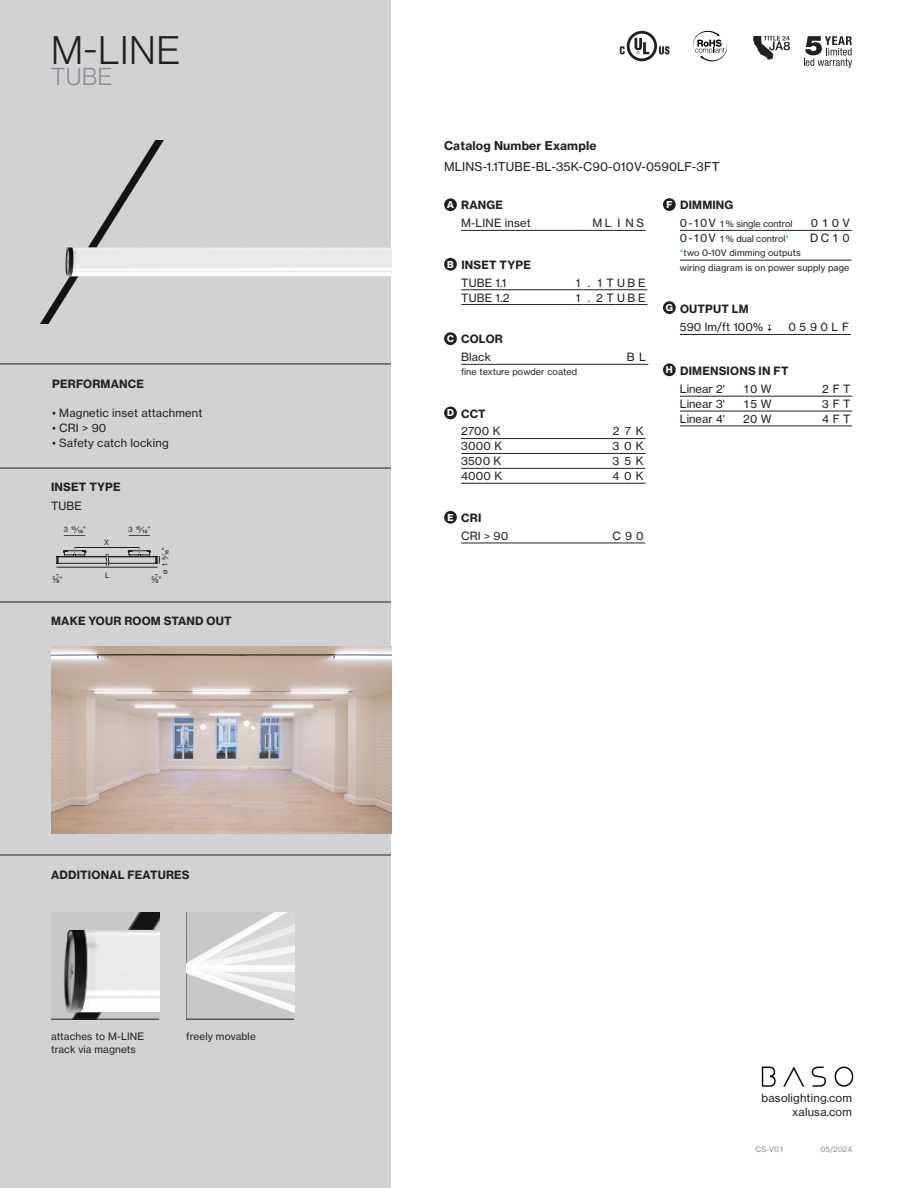
<style>
.page{position:relative;width:918px;height:1188px;background:#fff}
.page>*{position:absolute;margin:0;border:0;box-sizing:border-box;transform-origin:0 0}
.Vela_d_ind{font:39px "N Haas Grotesk DS Pro 45 Lt";color:#231f20}
.Vela_d_ind-2{font:24px "N Haas Grotesk DS Pro 45 Lt";color:#8a8c8f}
.text{font:12px "N Haas Grotesk TX Pro 55 Rg";letter-spacing:.015em;color:#231f20}
.text-2{font:12px "N Haas Grotesk TX Pro 75 Bd";letter-spacing:.015em;color:#231f20}
.t1{font:11.25px "N Haas Grotesk TX Pro 55 Rg";letter-spacing:.015em;color:#231f20}
.t2{font:11.25px "N Haas Grotesk TX Pro 75 Bd";letter-spacing:.015em;color:#231f20}
.t3{font:10.05px/13.4px "N Haas Grotesk TX Pro 55 Rg";letter-spacing:.015em;color:#231f20}
.t4{font:9.75px "N Haas Grotesk DS Pro 75 Bd";color:#fff}
.t5{font:9px "N Haas Grotesk TX Pro 55 Rg";letter-spacing:.015em;color:#231f20}
.t6{font:7.5px "N Haas Grotesk TX Pro 55 Rg";color:#8a8c8f}
.t7{font:7.35px "N Haas Grotesk TX Pro 55 Rg";letter-spacing:.015em;color:#231f20}
.s1{font-size:11.25px}
.s2{color:#00aeef}
</style>
<div class="page">
<div style="left:0;top:0;width:391px;height:1188px;background:#d1d2d4"></div>
<svg style="left:804px;top:36px;width:48px;height:32px"></svg>
<svg style="left:693px;top:31px;width:34px;height:30px"></svg>
<img style="left:753px;top:36px;width:37px;height:24px">
<svg style="left:620px;top:31px;width:50px;height:30px"></svg>
<img style="left:761px;top:1066px;width:93px;height:21px">
<hr style="left:461px;top:230px;width:110px;height:1px;background:#231f20">
<svg style="left:571px;top:230px;width:74px;height:1px"></svg>
<div style="left:444px;top:198px;width:13px;height:13px;background:#231f20;border-radius:50%"></div>
<hr style="left:680px;top:334px;width:107px;height:1px;background:#231f20">
<svg style="left:787px;top:334px;width:64px;height:1px"></svg>
<div style="left:663px;top:301px;width:13px;height:13px;background:#231f20;border-radius:50%"></div>
<div style="left:663px;top:198px;width:13px;height:13px;background:#231f20;border-radius:50%"></div>
<hr style="left:461px;top:543px;width:150px;height:1px;background:#231f20">
<svg style="left:611px;top:543px;width:34px;height:1px"></svg>
<div style="left:444px;top:511px;width:13px;height:13px;background:#231f20;border-radius:50%"></div>
<hr style="left:461px;top:364px;width:140px;height:1px;background:#231f20">
<svg style="left:601px;top:364px;width:47px;height:1px"></svg>
<div style="left:444px;top:332px;width:13px;height:13px;background:#231f20;border-radius:50%"></div>
<hr style="left:461px;top:290px;width:112px;height:1px;background:#231f20">
<hr style="left:461px;top:304px;width:112px;height:1px;background:#231f20">
<svg style="left:573px;top:304px;width:74px;height:1px"></svg>
<svg style="left:573px;top:289px;width:74px;height:2px"></svg>
<div style="left:444px;top:258px;width:13px;height:13px;background:#231f20;border-radius:50%"></div>
<svg style="left:767px;top:325px;width:5px;height:6px"></svg>
<hr style="left:680px;top:396px;width:63px;height:1px;background:#231f20">
<hr style="left:743px;top:396px;width:56px;height:1px;background:#231f20">
<hr style="left:680px;top:411px;width:63px;height:1px;background:#231f20">
<hr style="left:743px;top:411px;width:56px;height:1px;background:#231f20">
<hr style="left:680px;top:426px;width:63px;height:1px;background:#231f20">
<hr style="left:743px;top:426px;width:56px;height:1px;background:#231f20">
<svg style="left:799px;top:396px;width:53px;height:1px"></svg>
<svg style="left:799px;top:411px;width:53px;height:1px"></svg>
<svg style="left:799px;top:426px;width:53px;height:1px"></svg>
<div style="left:663px;top:363px;width:13px;height:13px;background:#231f20;border-radius:50%"></div>
<hr style="left:680px;top:260px;width:129px;height:1px;background:#231f20">
<svg style="left:809px;top:260px;width:42px;height:1px"></svg>
<hr style="left:680px;top:230px;width:129px;height:1px;background:#231f20">
<svg style="left:809px;top:230px;width:42px;height:1px"></svg>
<hr style="left:461px;top:438px;width:149px;height:1px;background:#231f20">
<svg style="left:610px;top:438px;width:36px;height:1px"></svg>
<hr style="left:461px;top:453px;width:149px;height:1px;background:#231f20">
<svg style="left:610px;top:453px;width:36px;height:1px"></svg>
<hr style="left:461px;top:468px;width:149px;height:1px;background:#231f20">
<svg style="left:610px;top:468px;width:36px;height:1px"></svg>
<hr style="left:461px;top:483px;width:149px;height:1px;background:#231f20">
<svg style="left:610px;top:483px;width:36px;height:1px"></svg>
<div style="left:444px;top:407px;width:13px;height:12px;background:#231f20;border-radius:50%"></div>
<hr style="left:0;top:602px;width:391px;height:1px;background:#231f20">
<hr style="left:0;top:855px;width:391px;height:1px;background:#231f20">
<hr style="left:0;top:468px;width:391px;height:1px;background:#231f20">
<hr style="left:0;top:364px;width:391px;height:1px;background:#231f20">
<img style="left:40px;top:140px;width:351px;height:184px">
<img style="left:51px;top:913px;width:108px;height:106px">
<img style="left:186px;top:913px;width:108px;height:106px">
<hr style="left:51px;top:1019px;width:108px;height:1px;background:#231f20">
<hr style="left:186px;top:1019px;width:108px;height:1px;background:#231f20">
<img style="left:51px;top:646px;width:340px;height:187px">
<hr style="left:57px;top:567px;width:100px;height:1px;background:#231f20">
<svg style="left:64px;top:535px;width:21px;height:1px"></svg>
<svg style="left:129px;top:535px;width:21px;height:1px"></svg>
<svg style="left:57px;top:547px;width:103px;height:19px"></svg>
<p class="Vela_d_ind" style="left:51px;top:28px;width:130px">M-LINE</p>
<p class="Vela_d_ind-2" style="left:51px;top:63px;width:62px">TUBE</p>
<p class="t2" style="left:52px;top:377px;width:93px">PERFORMANCE</p>
<p class="t1" style="left:52px;top:406px;width:152px">• Magnetic inset attachment</p>
<p class="t1" style="left:52px;top:421px;width:56px">• CRI &gt; 90</p>
<p class="t1" style="left:52px;top:436px;width:118px">• Safety catch locking</p>
<p class="t2" style="left:51px;top:480px;width:71px">INSET TYPE</p>
<p class="t1" style="left:51px;top:499px;width:33px">TUBE</p>
<p class="t7" style="left:64px;top:525px;width:24px">3 15⁄₁₆"</p>
<p class="t7" style="left:128px;top:525px;width:24px">3 15⁄₁₆"</p>
<p class="t7" style="left:104px;top:538px;width:6px">X</p>
<p class="t7" style="left:160px;top:574px;width:28px;rotate:-90deg">ø 1 5⁄₁₆"</p>
<p class="t7" style="left:105px;top:571px;width:6px">L</p>
<p class="t7" style="left:52px;top:575px;width:11px">⅝"</p>
<p class="t7" style="left:151px;top:575px;width:11px">⅝"</p>
<p class="t2" style="left:51px;top:614px;width:182px">MAKE YOUR ROOM STAND OUT</p>
<p class="t2" style="left:51px;top:868px;width:140px">ADDITIONAL FEATURES</p>
<p class="t3" style="left:51px;top:1030px;width:95px">attaches to M-LINE track via magnets</p>
<p class="t3" style="left:186px;top:1030px;width:71px">freely movable</p>
<p class="text-2" style="left:444px;top:138px;width:154px">Catalog Number Example</p>
<p class="text" style="left:444px;top:159px;width:277px">MLINS-1.1TUBE-BL-35K-C90-010V-0590LF-3FT</p>
<p class="t4" style="left:447px;top:199px;width:8px">A</p>
<p class="t2" style="left:461px;top:198px;width:43px">RANGE</p>
<p class="t1" style="left:461px;top:216px;width:71px">M-LINE inset</p>
<p class="t1" style="left:593px;top:216px;width:20px">ML</p>
<p class="t1" style="left:617px;top:216px;width:28px">I NS</p>
<p class="t4" style="left:447px;top:259px;width:8px">B</p>
<p class="t2" style="left:461px;top:258px;width:71px">INSET TYPE</p>
<p class="t1" style="left:461px;top:276px;width:46px">TUBE 1.1</p>
<p class="t1" style="left:576px;top:276px;width:6px">1</p>
<p class="t1" style="left:588px;top:276px;width:4px">.</p>
<p class="t1" style="left:597px;top:276px;width:50px">1 T UBE</p>
<p class="t1" style="left:461px;top:291px;width:50px">TUBE 1.2</p>
<p class="t1" style="left:576px;top:291px;width:6px">1</p>
<p class="t1" style="left:588px;top:291px;width:4px">.</p>
<p class="t1" style="left:596px;top:291px;width:51px">2 T UBE</p>
<p class="t4" style="left:447px;top:333px;width:8px">C</p>
<p class="t2" style="left:461px;top:332px;width:43px">COLOR</p>
<p class="t1" style="left:461px;top:350px;width:31px">Black</p>
<p class="t1" style="left:627px;top:350px;width:21px">B L</p>
<p class="t5" style="left:461px;top:367px;width:117px">fine texture powder coated</p>
<p class="t4" style="left:447px;top:407px;width:8px">D</p>
<p class="t2" style="left:461px;top:406px;width:26px">CCT</p>
<p class="t1" style="left:461px;top:424px;width:41px">2700 K</p>
<p class="t1" style="left:613px;top:424px;width:8px">2</p>
<p class="t1" style="left:625px;top:424px;width:20px">7 K</p>
<p class="t1" style="left:461px;top:439px;width:42px">3000 K</p>
<p class="t1" style="left:613px;top:439px;width:32px">3 0 K</p>
<p class="t1" style="left:461px;top:454px;width:42px">3500 K</p>
<p class="t1" style="left:613px;top:454px;width:32px">3 5 K</p>
<p class="t1" style="left:461px;top:469px;width:43px">4000 K</p>
<p class="t1" style="left:613px;top:469px;width:32px">4 0 K</p>
<p class="t4" style="left:447px;top:512px;width:8px">E</p>
<p class="t2" style="left:461px;top:511px;width:22px">CRI</p>
<p class="t1" style="left:461px;top:529px;width:49px">CRI &gt; 90</p>
<p class="t1" style="left:613px;top:529px;width:33px">C 9 0</p>
<p class="t2" style="left:680px;top:198px;width:55px">DIMMING</p>
<p class="t5" style="left:680px;top:218px;width:114px"><span class="s1">0 -10 V</span> 1 % single control</p>
<p class="t1" style="left:811px;top:216px;width:41px">0 1 0 V</p>
<p class="t5" style="left:680px;top:234px;width:111px"><span class="s1">0 -10 V</span> 1 % dual control<span class="s2">*</span></p>
<p class="t1" style="left:810px;top:231px;width:41px">DC10</p>
<p class="t5" style="left:680px;top:247px;width:122px"><span class="s2">*</span>two 0-10V dimming outputs</p>
<p class="t5" style="left:680px;top:262px;width:171px">wiring diagram is on power supply page</p>
<p class="t4" style="left:666px;top:199px;width:7px">F</p>
<p class="t4" style="left:666px;top:302px;width:9px">G</p>
<p class="t2" style="left:680px;top:302px;width:70px">OUTPUT LM</p>
<p class="t1" style="left:680px;top:320px;width:85px">590 lm/ft 100%</p>
<p class="t1" style="left:788px;top:320px;width:62px">0 5 9 0 L F</p>
<p class="t4" style="left:666px;top:364px;width:8px">H</p>
<p class="t2" style="left:680px;top:364px;width:110px">DIMENSIONS IN FT</p>
<p class="t1" style="left:680px;top:382px;width:47px">Linear 2'</p>
<p class="t1" style="left:743px;top:382px;width:30px">10 W</p>
<p class="t1" style="left:822px;top:382px;width:30px">2 F T</p>
<p class="t1" style="left:680px;top:397px;width:47px">Linear 3'</p>
<p class="t1" style="left:743px;top:397px;width:30px">15 W</p>
<p class="t1" style="left:822px;top:397px;width:30px">3 F T</p>
<p class="t1" style="left:680px;top:412px;width:47px">Linear 4'</p>
<p class="t1" style="left:743px;top:412px;width:30px">20 W</p>
<p class="t1" style="left:822px;top:412px;width:30px">4 F T</p>
<p class="t1" style="left:762px;top:1091px;width:92px">basolighting.com</p>
<p class="t1" style="left:792px;top:1105px;width:61px">xalusa.com</p>
<p class="t6" style="left:756px;top:1145px;width:30px">CS-V01</p>
<p class="t6" style="left:821px;top:1145px;width:33px">05/2024</p>
</div>
